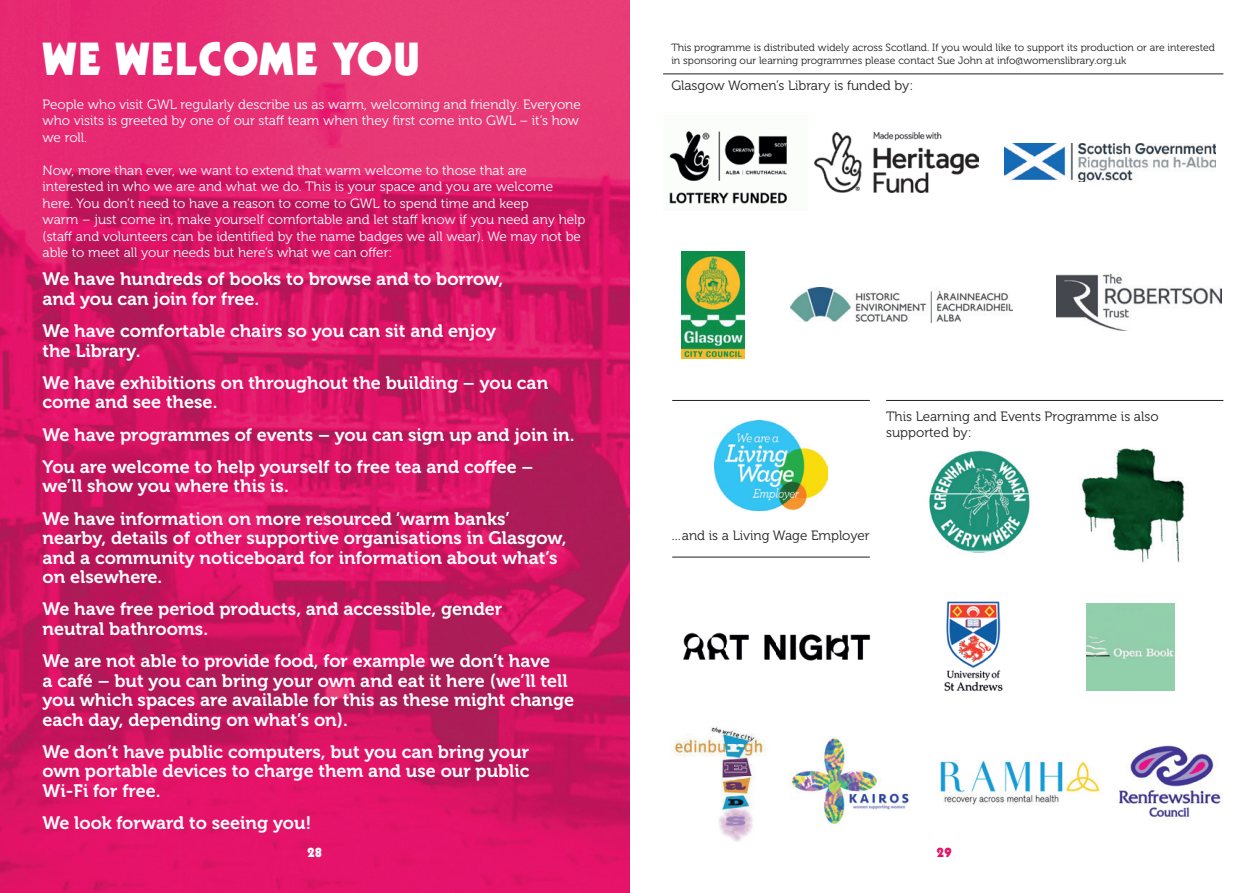
<style>
.page{position:relative;width:1259px;height:893px;background:#fff}
.page>*{position:absolute;margin:0;border:0;box-sizing:border-box;transform-origin:0 0}
.t1{font:900 45px "Kabel LT Pro";letter-spacing:.03em;color:#fff}
.t2{font:18px/19.5px "Museo 700";color:#fff}
.t3{font:13.5px/16.5px "Museo 300";color:#fff}
.t4{font:13.5px/16.2px "Museo 300";color:#231f20}
.t5{font:900 13.5px "Kabel LT Pro";color:#e51367}
.t6{font:900 13.5px "Kabel LT Pro";color:#fff}
.t7{font:10.5px/12.6px "Museo 300";color:#231f20}
</style>
<div class="page">
<img style="left:929px;top:450px;width:101px;height:103px">
<img style="left:0;top:0;width:629px;height:893px">
<hr style="left:693px;top:551px;width:558px;height:1px;background:#fff">
<hr style="left:693px;top:493px;width:558px;height:1px;background:#fff">
<img style="left:791px;top:287px;width:221px;height:35px">
<hr style="left:663px;top:74px;width:560px;height:1px;background:#231f20">
<hr style="left:886px;top:400px;width:337px;height:1px;background:#231f20">
<hr style="left:672px;top:400px;width:198px;height:1px;background:#231f20">
<img style="left:714px;top:421px;width:113px;height:89px">
<img style="left:669px;top:131px;width:118px;height:73px">
<img style="left:1056px;top:274px;width:165px;height:57px">
<img style="left:1004px;top:143px;width:211px;height:39px">
<img style="left:681px;top:251px;width:63px;height:108px">
<img style="left:814px;top:133px;width:164px;height:59px">
<hr style="left:672px;top:557px;width:198px;height:1px;background:#231f20">
<img style="left:683px;top:632px;width:188px;height:29px">
<img style="left:1081px;top:448px;width:104px;height:115px">
<img style="left:944px;top:601px;width:59px;height:91px">
<img style="left:673px;top:726px;width:92px;height:116px">
<img style="left:789px;top:738px;width:120px;height:87px">
<img style="left:940px;top:761px;width:160px;height:44px">
<img style="left:1119px;top:745px;width:102px;height:74px">
<img style="left:1086px;top:603px;width:88px;height:88px">
<h1 class="t1" style="left:43px;top:31px;width:378px">WE WELCOME YOU</h1>
<p class="t3" style="left:43px;top:96px;width:540px">People who visit GWL regularly describe us as warm, welcoming and friendly. Everyone who visits is greeted by one of our staff team when they first come into GWL – it’s how we roll.</p>
<p class="t3" style="left:43px;top:162px;width:544px">Now, more than ever, we want to extend that warm welcome to those that are interested in who we are and what we do. This is your space and you are welcome here. You don’t need to have a reason to come to GWL to spend time and keep<br>warm – just come in, make yourself comfortable and let staff know if you need any help (staff and volunteers can be identified by the name badges we all wear). We may not be able to meet all your needs but here’s what we can offer:</p>
<p class="t2" style="left:43px;top:270px;width:462px">We have hundreds of books to browse and to borrow, and you can join for free.</p>
<p class="t2" style="left:43px;top:321px;width:455px">We have comfortable chairs so you can sit and enjoy the Library.</p>
<p class="t2" style="left:43px;top:373px;width:507px">We have exhibitions on throughout the building – you can come and see these.</p>
<p class="t2" style="left:43px;top:418px;width:533px;line-height:32.2px">We have programmes of events – you can sign up and join in.<br>You are welcome to help yourself to free tea and coffee –</p>
<p class="t2" style="left:43px;top:470px;width:469px;line-height:32.2px">we’ll show you where this is.<br>We have information on more resourced ‘warm banks’</p>
<p class="t2" style="left:43px;top:528px;width:526px">nearby, details of other supportive organisations in Glasgow, and a community noticeboard for information about what’s on elsewhere.</p>
<p class="t2" style="left:43px;top:600px;width:461px">We have free period products, and accessible, gender neutral bathrooms.</p>
<p class="t2" style="left:43px;top:651px;width:533px">We are not able to provide food, for example we don’t have<br>a café – but you can bring your own and eat it here (we’ll tell you which spaces are available for this as these might change each day, depending on what’s on).</p>
<p class="t2" style="left:43px;top:742px;width:488px;text-align:justify">We don’t have public computers, but you can bring your own portable devices to charge them and use our public Wi-Fi for free.</p>
<p class="t2" style="left:43px;top:813px;width:270px">We look forward to seeing you!</p>
<p class="t6" style="left:307px;top:843px;width:16px">28</p>
<p class="t7" style="left:671px;top:41px;width:545px">This programme is distributed widely across Scotland. If you would like to support its production or are interested in sponsoring our learning programmes please contact Sue John at info@womenslibrary.org.uk</p>
<p class="t4" style="left:671px;top:78px;width:243px">Glasgow Women’s Library is funded by:</p>
<p class="t4" style="left:886px;top:408px;width:274px">This Learning and Events Programme is also supported by:</p>
<p class="t4" style="left:671px;top:528px;width:200px">…and is a Living Wage Employer</p>
<p class="t5" style="left:937px;top:843px;width:16px">29</p>
</div>
